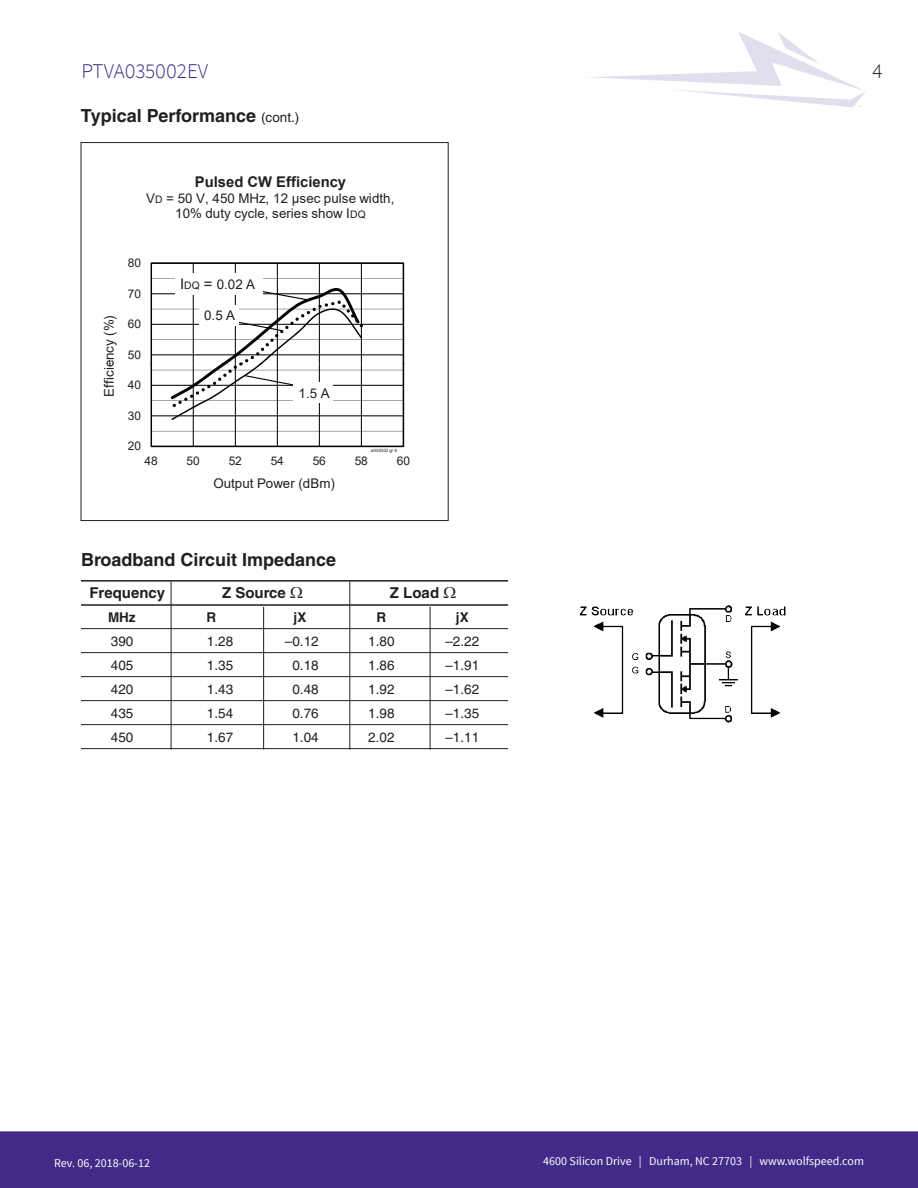
<style>
.page{position:relative;width:918px;height:1188px;background:#fff}
.page>*{position:absolute;margin:0;border:0;box-sizing:border-box;transform-origin:0 0}
.t1{font:300 21px "Source Sans Pro";color:#412a88}
.t2{font:300 21px "Source Sans Pro";color:#231f20}
.t3{font:700 18px "Helvetica";color:#231f20}
.t4{font:700 15px "Helvetica";color:#231f20}
.t5{font:700 14.85px "Arial";color:#231f20}
.t6{font:13.5px "Helvetica";color:#231f20}
.t7{font:700 13.5px "Helvetica";color:#231f20}
.t8{font:13.35px/15.3px "Arial";letter-spacing:.005em;color:#231f20;text-align:center}
.t9{font:12px "Source Sans Pro";color:#fff}
.t10{font:12px "Arial";color:#231f20}
.t11{font:4.5px "Arial";letter-spacing:.005em;color:#231f20}
.s1{font-weight:400;font-size:13.5px}
.s2{font-size:10.35px}
.s3{font-size:14.85px}
</style>
<div class="page">
<div style="left:0;top:1131px;width:917px;height:57px;background:#412a88"></div>
<svg style="left:590px;top:32px;width:275px;height:75px"></svg>
<svg style="left:917px;top:1131px;width:1px;height:57px"></svg>
<svg style="left:151px;top:262px;width:253px;height:185px"></svg>
<div style="left:293px;top:383px;width:40px;height:20px;background:#fff"></div>
<div style="left:81px;top:142px;width:368px;height:379px;border:1px solid #231f20"></div>
<hr style="left:81px;top:580px;width:427px;height:2px;background:#231f20">
<hr style="left:81px;top:604px;width:427px;height:2px;background:#231f20">
<hr style="left:81px;top:628px;width:427px;height:1px;background:#231f20">
<hr style="left:81px;top:652px;width:427px;height:1px;background:#231f20">
<hr style="left:81px;top:676px;width:427px;height:1px;background:#231f20">
<hr style="left:81px;top:700px;width:427px;height:1px;background:#231f20">
<hr style="left:81px;top:724px;width:427px;height:1px;background:#231f20">
<hr style="left:81px;top:748px;width:427px;height:1px;background:#231f20">
<hr style="left:171px;top:582px;width:1px;height:168px;background:#231f20">
<hr style="left:349px;top:582px;width:1px;height:168px;background:#231f20">
<hr style="left:263px;top:607px;width:1px;height:143px;background:#231f20">
<hr style="left:430px;top:607px;width:1px;height:143px;background:#231f20">
<img style="left:579px;top:605px;width:207px;height:118px">
<h1 class="t1" style="left:82px;top:58px;width:128px">PTVA035002EV</h1>
<h1 class="t2" style="left:872px;top:58px;width:12px">4</h1>
<h2 class="t3" style="left:81px;top:105px;width:220px">Typical Performance <span class="s1">(cont.)</span></h2>
<p class="t5" style="left:195px;top:171px;width:153px">Pulsed CW Efficiency</p>
<p class="t8" style="left:146px;top:190px;width:250px">V<span class="s2">D</span> = 50 V, 450 MHz, 12 µsec pulse width,<br>10% duty cycle, series show I<span class="s2">DQ</span></p>
<p class="t8" style="left:101px;top:397px;width:83px;rotate:-90deg">Efficiency (%)</p>
<p class="t10" style="left:128px;top:255px;width:15px">80</p>
<p class="t10" style="left:128px;top:285px;width:15px">70</p>
<p class="t10" style="left:128px;top:316px;width:15px">60</p>
<p class="t10" style="left:128px;top:346px;width:15px">50</p>
<p class="t10" style="left:128px;top:377px;width:15px">40</p>
<p class="t10" style="left:128px;top:407px;width:15px">30</p>
<p class="t10" style="left:128px;top:438px;width:15px">20</p>
<p class="t8" style="left:180px;top:277px;width:76px"><span class="s3">I</span><span class="s2">DQ</span> <span class="s3">=</span> 0.02 A</p>
<p class="t8" style="left:204px;top:308px;width:32px">0.5 A</p>
<p class="t8" style="left:299px;top:385px;width:32px">1.5 A</p>
<p class="t11" style="left:371px;top:447px;width:28px">a035002 gr 6</p>
<p class="t10" style="left:145px;top:452px;width:15px">48</p>
<p class="t10" style="left:187px;top:452px;width:15px">50</p>
<p class="t10" style="left:229px;top:452px;width:15px">52</p>
<p class="t10" style="left:271px;top:452px;width:15px">54</p>
<p class="t10" style="left:313px;top:452px;width:15px">56</p>
<p class="t10" style="left:355px;top:452px;width:15px">58</p>
<p class="t10" style="left:397px;top:452px;width:15px">60</p>
<p class="t8" style="left:213px;top:476px;width:123px">Output Power (dBm)</p>
<h2 class="t3" style="left:81px;top:549px;width:257px">Broadband Circuit Impedance</h2>
<p class="t4" style="left:89px;top:583px;width:77px">Frequency</p>
<p class="t4" style="left:222px;top:583px;width:65px">Z Source</p>
<p class="t4" style="left:390px;top:583px;width:51px">Z Load</p>
<p class="t7" style="left:108px;top:609px;width:29px">MHz</p>
<p class="t7" style="left:207px;top:609px;width:11px">R</p>
<p class="t7" style="left:294px;top:609px;width:14px">jX</p>
<p class="t7" style="left:377px;top:609px;width:11px">R</p>
<p class="t7" style="left:456px;top:609px;width:14px">jX</p>
<p class="t6" style="left:111px;top:633px;width:24px">390</p>
<p class="t6" style="left:207px;top:633px;width:28px">1.28</p>
<p class="t6" style="left:285px;top:633px;width:35px">–0.12</p>
<p class="t6" style="left:368px;top:633px;width:28px">1.80</p>
<p class="t6" style="left:445px;top:633px;width:35px">–2.22</p>
<p class="t6" style="left:111px;top:657px;width:24px">405</p>
<p class="t6" style="left:207px;top:657px;width:28px">1.35</p>
<p class="t6" style="left:292px;top:657px;width:28px">0.18</p>
<p class="t6" style="left:368px;top:657px;width:28px">1.86</p>
<p class="t6" style="left:445px;top:657px;width:35px">–1.91</p>
<p class="t6" style="left:111px;top:681px;width:24px">420</p>
<p class="t6" style="left:207px;top:681px;width:28px">1.43</p>
<p class="t6" style="left:292px;top:681px;width:28px">0.48</p>
<p class="t6" style="left:368px;top:681px;width:28px">1.92</p>
<p class="t6" style="left:445px;top:681px;width:35px">–1.62</p>
<p class="t6" style="left:111px;top:705px;width:24px">435</p>
<p class="t6" style="left:207px;top:705px;width:28px">1.54</p>
<p class="t6" style="left:292px;top:705px;width:28px">0.76</p>
<p class="t6" style="left:368px;top:705px;width:28px">1.98</p>
<p class="t6" style="left:445px;top:705px;width:35px">–1.35</p>
<p class="t6" style="left:111px;top:729px;width:24px">450</p>
<p class="t6" style="left:207px;top:729px;width:28px">1.67</p>
<p class="t6" style="left:292px;top:729px;width:28px">1.04</p>
<p class="t6" style="left:368px;top:729px;width:28px">2.02</p>
<p class="t6" style="left:445px;top:729px;width:35px">–1.11</p>
<p class="t9" style="left:54px;top:1155px;width:97px">Rev. 06, 2018-06-12</p>
<p class="t9" style="left:543px;top:1153px;width:322px">4600 Silicon Drive | Durham, NC 27703 | www.wolfspeed.com</p>
</div>
